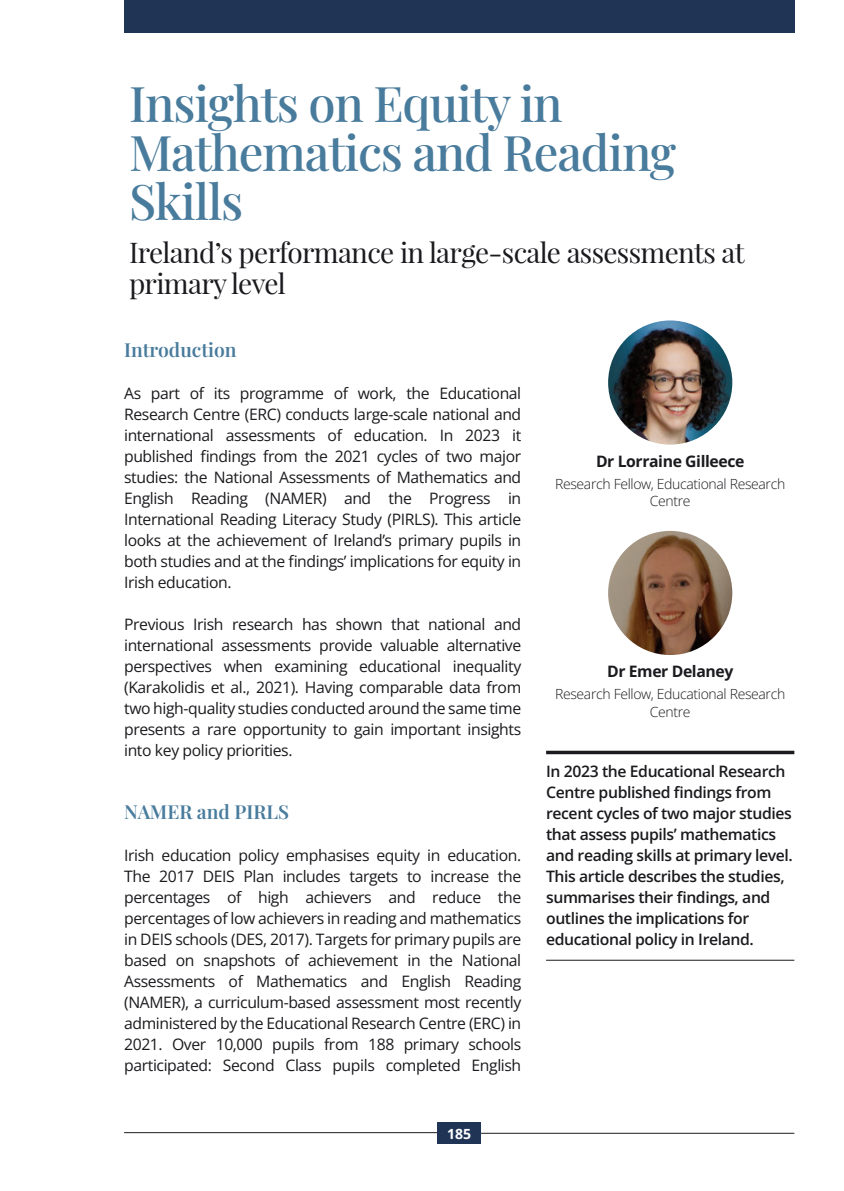
<style>
.page{position:relative;width:844px;height:1191px;background:#fff}
.page>*{position:absolute;margin:0;border:0;box-sizing:border-box;transform-origin:0 0}
.t1{font:500 49px "Playfair Display";letter-spacing:-.025em;color:#487b9c}
.t2{font:28px "Playfair Display";letter-spacing:-.025em;color:#1b1b1f}
.t3{font:600 19.25px "Playfair Display";color:#487b9c}
.t4{font:15.75px "Open Sans";letter-spacing:-.025em;color:#1b1b1f}
.t5{font:600 15.75px "Open Sans";letter-spacing:-.025em;color:#1b1b1f}
.t6{font:700 15.75px "Open Sans";letter-spacing:-.025em;color:#1b1b1f}
.t7{font:300 14px "Open Sans";letter-spacing:-.025em;color:#1b1b1f}
.t8{font:700 14px "Open Sans";color:#fff}
</style>
<div class="page">
<hr style="left:124px;top:1132px;width:313px;height:1px;background:#1f1d1a">
<hr style="left:481px;top:1133px;width:313px;height:1px;background:#1f1d1a">
<div style="left:124px;top:0;width:670px;height:33px;background:#203456"></div>
<div style="left:437px;top:1122px;width:44px;height:22px;background:#203456"></div>
<svg style="left:546px;top:750px;width:248px;height:4px"></svg>
<hr style="left:546px;top:959px;width:248px;height:1px;background:#1b1b1f">
<img style="left:608px;top:320px;width:124px;height:124px">
<img style="left:608px;top:531px;width:124px;height:124px">
<p class="t1" style="left:129px;top:69px;width:435px">Insights on Equity in</p>
<p class="t1" style="left:129px;top:118px;width:548px">Mathematics and Reading</p>
<p class="t1" style="left:129px;top:167px;width:116px">Skills</p>
<p class="t2" style="left:129px;top:232px;width:617px">Ireland’s performance in large-scale assessments at</p>
<p class="t2" style="left:129px;top:264px;width:158px">primary level</p>
<p class="t3" style="left:124px;top:336px;width:114px">Introduction</p>
<p class="t4" style="left:124px;top:382px;width:398px">As part of its programme of work, the Educational</p>
<p class="t4" style="left:124px;top:403px;width:398px">Research Centre (ERC) conducts large-scale national and</p>
<p class="t4" style="left:124px;top:424px;width:398px">international assessments of education. In 2023 it</p>
<p class="t4" style="left:124px;top:445px;width:398px">published findings from the 2021 cycles of two major</p>
<p class="t4" style="left:124px;top:466px;width:398px">studies: the National Assessments of Mathematics and</p>
<p class="t4" style="left:124px;top:487px;width:398px">English Reading (NAMER) and the Progress in</p>
<p class="t4" style="left:124px;top:508px;width:398px">International Reading Literacy Study (PIRLS). This article</p>
<p class="t4" style="left:124px;top:529px;width:398px">looks at the achievement of Ireland’s primary pupils in</p>
<p class="t4" style="left:124px;top:550px;width:398px">both studies and at the findings’ implications for equity in</p>
<p class="t4" style="left:124px;top:571px;width:109px">Irish education.</p>
<p class="t4" style="left:124px;top:613px;width:398px">Previous Irish research has shown that national and</p>
<p class="t4" style="left:124px;top:634px;width:398px">international assessments provide valuable alternative</p>
<p class="t4" style="left:124px;top:655px;width:398px">perspectives when examining educational inequality</p>
<p class="t4" style="left:124px;top:676px;width:398px">(Karakolidis et al., 2021). Having comparable data from</p>
<p class="t4" style="left:124px;top:697px;width:398px">two high-quality studies conducted around the same time</p>
<p class="t4" style="left:124px;top:718px;width:398px">presents a rare opportunity to gain important insights</p>
<p class="t4" style="left:124px;top:739px;width:170px">into key policy priorities.</p>
<p class="t3" style="left:124px;top:798px;width:166px">NAMER and PIRLS</p>
<p class="t4" style="left:124px;top:844px;width:398px">Irish education policy emphasises equity in education.</p>
<p class="t4" style="left:124px;top:865px;width:398px">The 2017 DEIS Plan includes targets to increase the</p>
<p class="t4" style="left:124px;top:886px;width:398px">percentages of high achievers and reduce the</p>
<p class="t4" style="left:124px;top:907px;width:398px">percentages of low achievers in reading and mathematics</p>
<p class="t4" style="left:124px;top:928px;width:398px">in DEIS schools (DES, 2017). Targets for primary pupils are</p>
<p class="t4" style="left:124px;top:949px;width:398px">based on snapshots of achievement in the National</p>
<p class="t4" style="left:124px;top:970px;width:398px">Assessments of Mathematics and English Reading</p>
<p class="t4" style="left:124px;top:991px;width:398px">(NAMER), a curriculum-based assessment most recently</p>
<p class="t4" style="left:124px;top:1012px;width:398px">administered by the Educational Research Centre (ERC) in</p>
<p class="t4" style="left:124px;top:1033px;width:398px">2021. Over 10,000 pupils from 188 primary schools</p>
<p class="t4" style="left:124px;top:1054px;width:398px">participated: Second Class pupils completed English</p>
<p class="t8" style="left:447px;top:1123px;width:26px">185</p>
<p class="t6" style="left:596px;top:450px;width:150px">Dr Lorraine Gilleece</p>
<p class="t7" style="left:555px;top:474px;width:232px">Research Fellow, Educational Research</p>
<p class="t7" style="left:649px;top:491px;width:42px">Centre</p>
<p class="t6" style="left:607px;top:660px;width:128px">Dr Emer Delaney</p>
<p class="t7" style="left:555px;top:684px;width:232px">Research Fellow, Educational Research</p>
<p class="t7" style="left:649px;top:702px;width:42px">Centre</p>
<p class="t5" style="left:546px;top:760px;width:241px">In 2023 the Educational Research</p>
<p class="t5" style="left:546px;top:781px;width:227px">Centre published findings from</p>
<p class="t5" style="left:546px;top:802px;width:247px">recent cycles of two major studies</p>
<p class="t5" style="left:546px;top:823px;width:231px">that assess pupils’ mathematics</p>
<p class="t5" style="left:546px;top:844px;width:248px">and reading skills at primary level.</p>
<p class="t5" style="left:546px;top:865px;width:240px">This article describes the studies,</p>
<p class="t5" style="left:546px;top:886px;width:226px">summarises their findings, and</p>
<p class="t5" style="left:546px;top:907px;width:204px">outlines the implications for</p>
<p class="t5" style="left:546px;top:928px;width:209px">educational policy in Ireland.</p>
</div>
